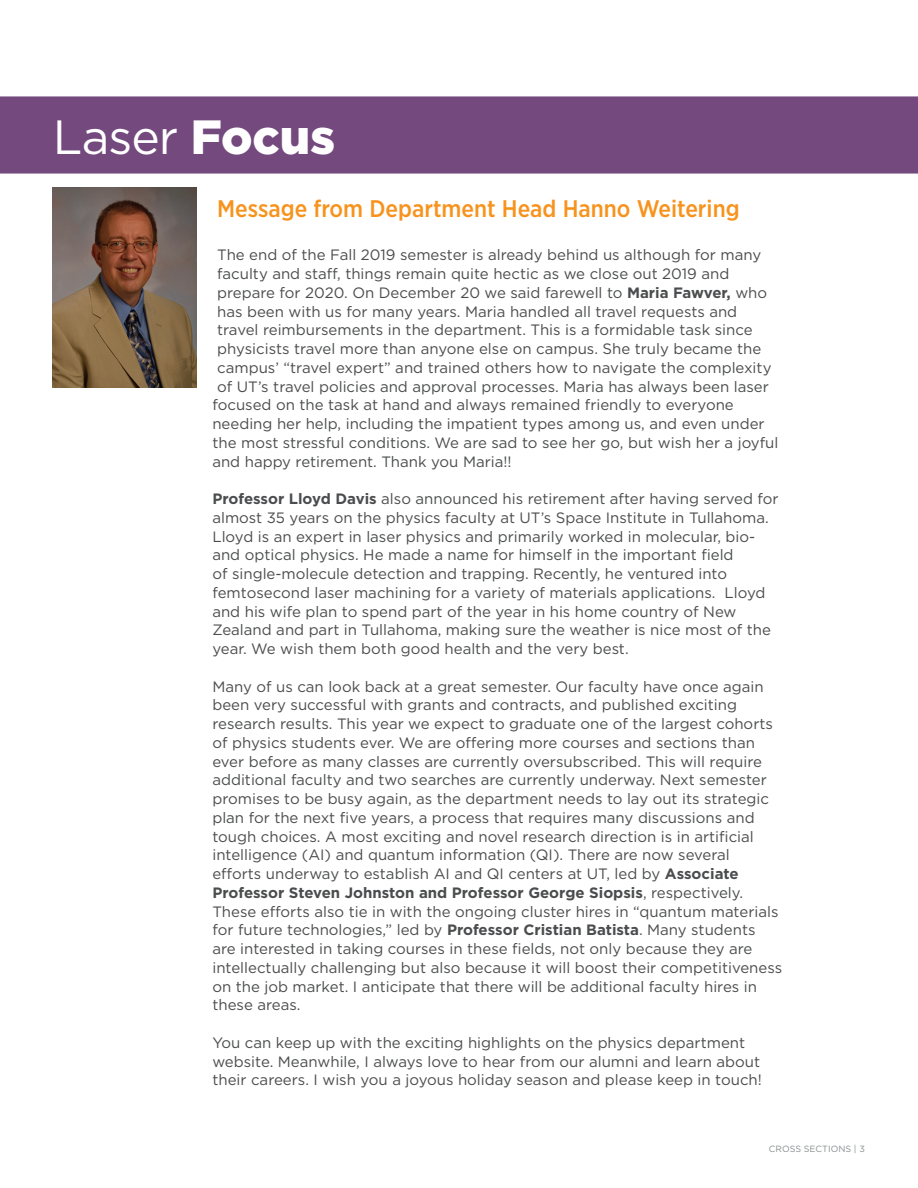
<style>
.page{position:relative;width:918px;height:1188px;background:#fff}
.page>*{position:absolute;margin:0;border:0;box-sizing:border-box;transform-origin:0 0}
.t1{font:48px "Gotham";letter-spacing:-.02em;color:#fff}
.t2{font:500 24px "Gotham Narrow";color:#f7931d}
.t3{font:15px/18.8px "Gotham";color:#4b4c4d}
.t4{font:9px "Gotham";color:#8a8c8f}
.s1{font-weight:900}
.s2{font-weight:700}
</style>
<div class="page">
<div style="left:0;top:96px;width:918px;height:78px;background:#73497e"></div>
<img style="left:53px;top:187px;width:143px;height:200px">
<p class="t1" style="left:53px;top:106px;width:284px">Laser <span class="s1">Focus</span></p>
<p class="t2" style="left:217px;top:193px;width:524px">Message from Department Head Hanno Weitering</p>
<p class="t3" style="left:217px;top:245px;width:546px">The end of the Fall 2019 semester is already behind us although for many</p>
<p class="t3" style="left:217px;top:264px;width:514px">faculty and staff, things remain quite hectic as we close out 2019 and</p>
<p class="t3" style="left:217px;top:283px;width:551px">prepare for 2020. On December 20 we said farewell to <span class="s2">Maria Fawver,</span> who</p>
<p class="t3" style="left:217px;top:302px;width:522px">has been with us for many years. Maria handled all travel requests and</p>
<p class="t3" style="left:217px;top:320px;width:537px">travel reimbursements in the department. This is a formidable task since</p>
<p class="t3" style="left:217px;top:339px;width:546px">physicists travel more than anyone else on campus. She truly became the</p>
<p class="t3" style="left:217px;top:358px;width:556px">campus’ “travel expert” and trained others how to navigate the complexity</p>
<p class="t3" style="left:217px;top:377px;width:553px">of UT’s travel policies and approval processes. Maria has always been laser</p>
<p class="t3" style="left:212px;top:395px;width:523px">focused on the task at hand and always remained friendly to everyone</p>
<p class="t3" style="left:212px;top:414px;width:554px">needing her help, including the impatient types among us, and even under</p>
<p class="t3" style="left:212px;top:433px;width:568px">the most stressful conditions. We are sad to see her go, but wish her a joyful</p>
<p class="t3" style="left:212px;top:452px;width:301px">and happy retirement. Thank you Maria!!</p>
<p class="t3" style="left:212px;top:489px;width:568px"><span class="s2">Professor Lloyd Davis</span> also announced his retirement after having served for almost 35 years on the physics faculty at UT’s Space Institute in Tullahoma.<br>Lloyd is an expert in laser physics and primarily worked in molecular, bio&shy;and optical physics. He made a name for himself in the important field<br>of single-molecule detection and trapping. Recently, he ventured into femtosecond laser machining for a variety of materials applications. Lloyd and his wife plan to spend part of the year in his home country of New Zealand and part in Tullahoma, making sure the weather is nice most of the year. We wish them both good health and the very best.</p>
<p class="t3" style="left:212px;top:677px;width:571px">Many of us can look back at a great semester. Our faculty have once again been very successful with grants and contracts, and published exciting research results. This year we expect to graduate one of the largest cohorts of physics students ever. We are offering more courses and sections than ever before as many classes are currently oversubscribed. This will require additional faculty and two searches are currently underway. Next semester promises to be busy again, as the department needs to lay out its strategic plan for the next five years, a process that requires many discussions and tough choices. A most exciting and novel research direction is in artificial intelligence (AI) and quantum information (QI). There are now several efforts underway to establish AI and QI centers at UT, led by <span class="s2">Associate Professor Steven Johnston and Professor George Siopsis</span>, respectively.<br>These efforts also tie in with the ongoing cluster hires in “quantum materials for future technologies,” led by <span class="s2">Professor Cristian Batista</span>. Many students are interested in taking courses in these fields, not only because they are intellectually challenging but also because it will boost their competitiveness on the job market. I anticipate that there will be additional faculty hires in these areas.</p>
<p class="t3" style="left:212px;top:1033px;width:551px">You can keep up with the exciting highlights on the physics department website. Meanwhile, I always love to hear from our alumni and learn about their careers. I wish you a joyous holiday season and please keep in touch!</p>
<p class="t4" style="left:769px;top:1143px;width:97px">CROSS SECTIONS | 3</p>
</div>
